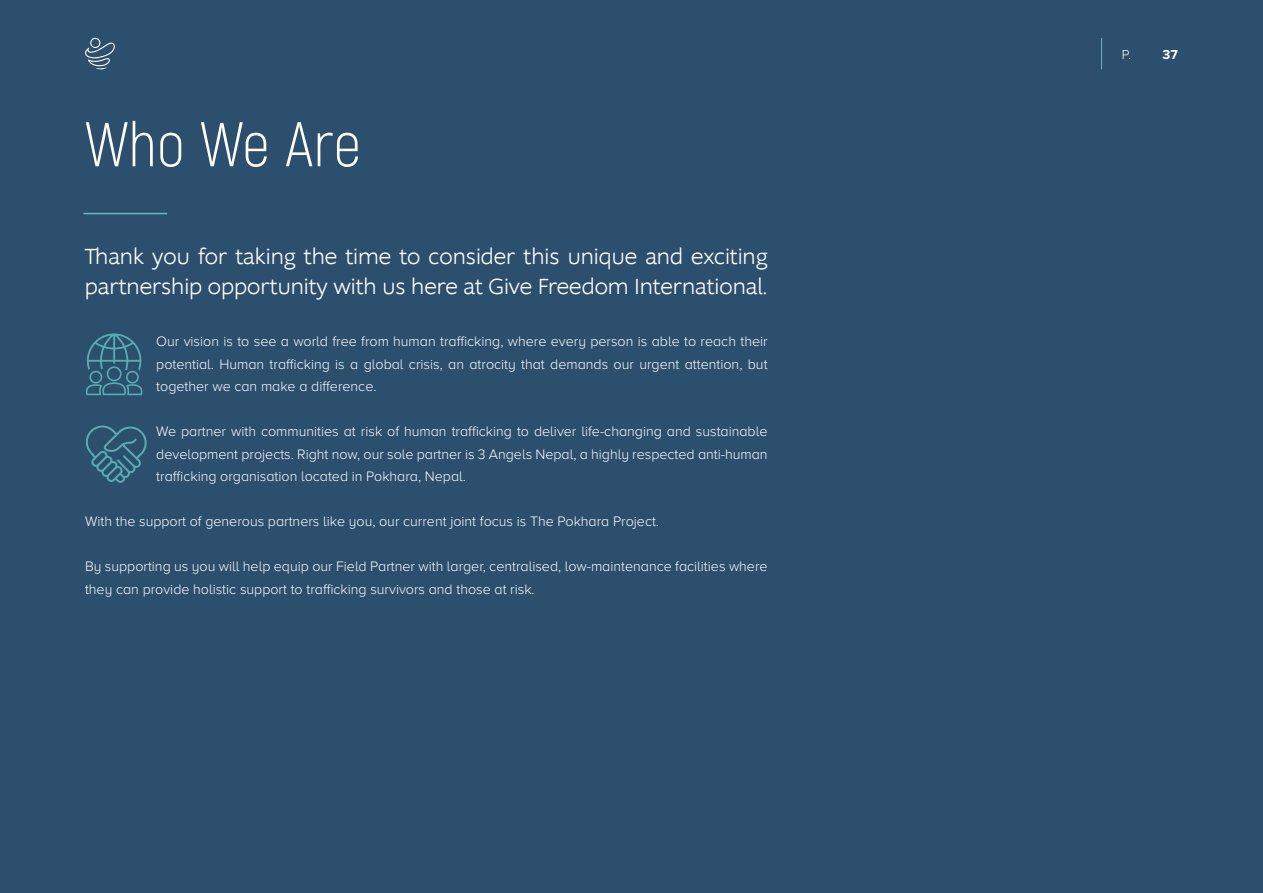
<style>
.page{position:relative;width:1263px;height:893px;background:#2c4f6d}
.page>*{position:absolute;margin:0;border:0;box-sizing:border-box;transform-origin:0 0}
.t1{font:300 63px "Akrobat";letter-spacing:-.005em;color:#fff}
.t2{font:300 22.5px/30px "Supra";color:#fff}
.t3{font:300 14.25px/22.5px "Proxima Nova A";color:#fff;text-align:justify}
.t4{font:300 13.5px "Proxima Nova A";color:#fff}
.s1{font-weight:700}
</style>
<div class="page">
<hr style="left:1101px;top:38px;width:1px;height:31px;background:#64babd">
<svg style="left:85px;top:38px;width:30px;height:32px"></svg>
<hr style="left:84px;top:213px;width:83px;height:1px;background:#64babd">
<svg style="left:86px;top:425px;width:61px;height:58px"></svg>
<svg style="left:86px;top:333px;width:56px;height:62px"></svg>
<h1 class="t1" style="left:85px;top:107px;width:278px">Who We Are</h1>
<h2 class="t2" style="left:85px;top:241px;width:684px">Thank you for taking the time to consider this unique and exciting partnership opportunity with us here at Give Freedom International.</h2>
<p class="t3" style="left:156px;top:330px;width:613px">Our vision is to see a world free from human trafficking, where every person is able to reach their potential. Human trafficking is a global crisis, an atrocity that demands our urgent attention, but together we can make a difference.</p>
<p class="t3" style="left:156px;top:420px;width:613px">We partner with communities at risk of human trafficking to deliver life-changing and sustainable development projects. Right now, our sole partner is 3 Angels Nepal, a highly respected anti-human trafficking organisation located in Pokhara, Nepal.</p>
<p class="t3" style="left:85px;top:510px;width:575px">With the support of generous partners like you, our current joint focus is The Pokhara Project.</p>
<p class="t3" style="left:85px;top:555px;width:684px">By supporting us you will help equip our Field Partner with larger, centralised, low-maintenance facilities where they can provide holistic support to trafficking survivors and those at risk.</p>
<p class="t4" style="left:1122px;top:47px;width:58px">P. <span class="s1">37</span></p>
</div>
